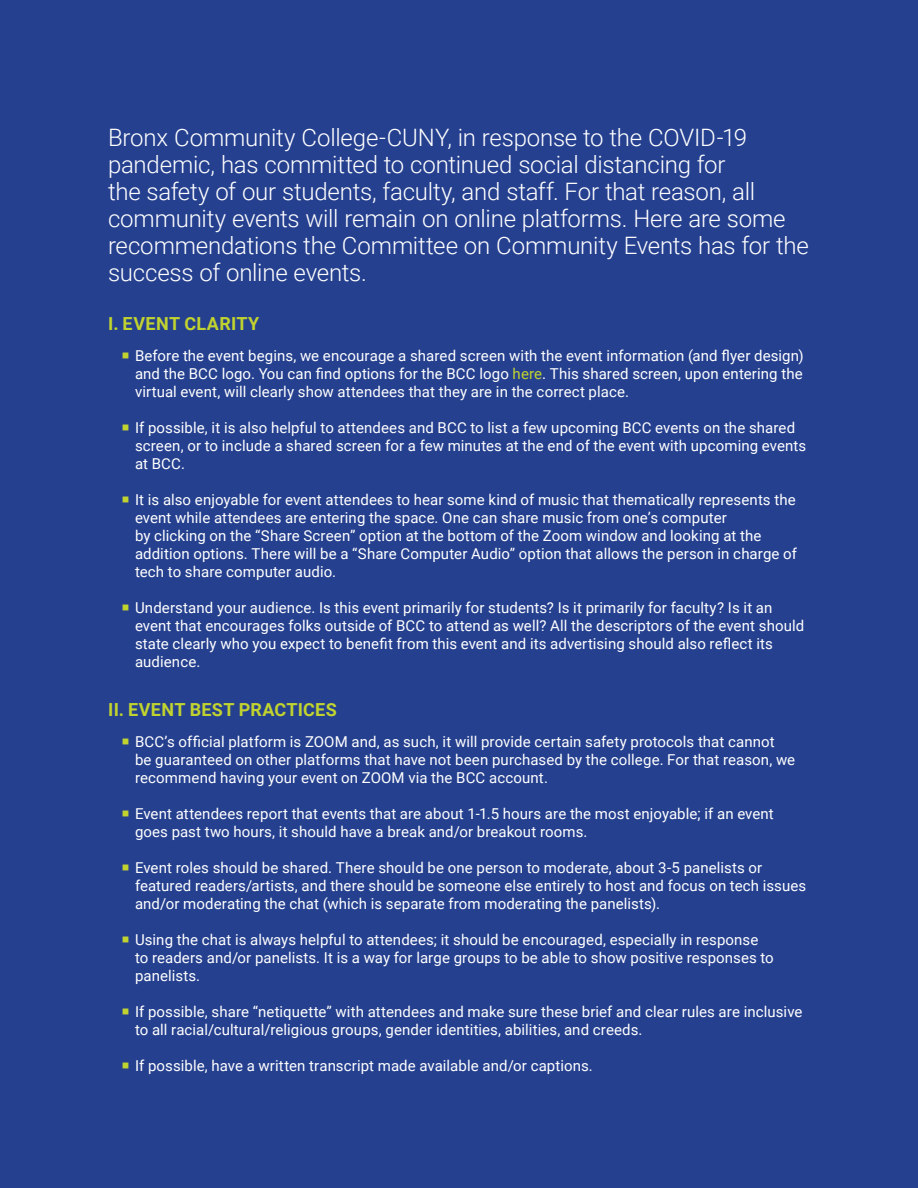
<style>
.page{position:relative;width:918px;height:1188px;background:#25408f}
.page>*{position:absolute;margin:0;border:0;box-sizing:border-box;transform-origin:0 0}
.t1{font:300 24px/27px "Roboto";letter-spacing:-.01em;color:#fff}
.t2{font:700 18px "Roboto";letter-spacing:.015em;color:#c1d32f}
.t3{font:15px/18px "Roboto";letter-spacing:.005em;color:#fff}
.s1{color:#c1d32f}
</style>
<div class="page">
<p class="t1" style="left:108px;top:123px;width:702px">Bronx Community College-CUNY, in response to the COVID-19 pandemic, has committed to continued social distancing for<br>the safety of our students, faculty, and staff. For that reason, all community events will remain on online platforms. Here are some recommendations the Committee on Community Events has for the success of online events.</p>
<p class="t2" style="left:108px;top:311px;width:153px">I. EVENT CLARITY</p>
<p class="t3" style="left:135px;top:346px;width:670px;text-align:justify;text-indent:-14px"><span class="s1">○</span> Before the event begins, we encourage a shared screen with the event information (and flyer design) and the BCC logo. You can find options for the BCC logo <span class="s1">here</span>. This shared screen, upon entering the virtual event, will clearly show attendees that they are in the correct place.</p>
<p class="t3" style="left:135px;top:418px;width:673px;text-indent:-14px"><span class="s1">○</span> If possible, it is also helpful to attendees and BCC to list a few upcoming BCC events on the shared screen, or to include a shared screen for a few minutes at the end of the event with upcoming events at BCC.</p>
<p class="t3" style="left:135px;top:490px;width:663px;text-indent:-14px"><span class="s1">○</span> It is also enjoyable for event attendees to hear some kind of music that thematically represents the event while attendees are entering the space. One can share music from one’s computer<br>by clicking on the “Share Screen” option at the bottom of the Zoom window and looking at the addition options. There will be a “Share Computer Audio” option that allows the person in charge of tech to share computer audio.</p>
<p class="t3" style="left:135px;top:598px;width:671px;text-indent:-14px"><span class="s1">○</span> Understand your audience. Is this event primarily for students? Is it primarily for faculty? Is it an event that encourages folks outside of BCC to attend as well? All the descriptors of the event should state clearly who you expect to benefit from this event and its advertising should also reflect its audience.</p>
<p class="t2" style="left:108px;top:697px;width:230px">II. EVENT BEST PRACTICES</p>
<p class="t3" style="left:135px;top:733px;width:662px;text-indent:-14px"><span class="s1">○</span> BCC’s official platform is ZOOM and, as such, it will provide certain safety protocols that cannot<br>be guaranteed on other platforms that have not been purchased by the college. For that reason, we recommend having your event on ZOOM via the BCC account.</p>
<p class="t3" style="left:135px;top:805px;width:640px;text-indent:-14px"><span class="s1">○</span> Event attendees report that events that are about 1-1.5 hours are the most enjoyable; if an event goes past two hours, it should have a break and/or breakout rooms.</p>
<p class="t3" style="left:135px;top:859px;width:673px;text-indent:-14px"><span class="s1">○</span> Event roles should be shared. There should be one person to moderate, about 3-5 panelists or featured readers/artists, and there should be someone else entirely to host and focus on tech issues and/or moderating the chat (which is separate from moderating the panelists).</p>
<p class="t3" style="left:135px;top:931px;width:640px;text-indent:-14px"><span class="s1">○</span> Using the chat is always helpful to attendees; it should be encouraged, especially in response to readers and/or panelists. It is a way for large groups to be able to show positive responses to panelists.</p>
<p class="t3" style="left:135px;top:1003px;width:669px;text-indent:-14px"><span class="s1">○</span> If possible, share “netiquette” with attendees and make sure these brief and clear rules are inclusive to all racial/cultural/religious groups, gender identities, abilities, and creeds.</p>
<p class="t3" style="left:122px;top:1057px;width:473px"><span class="s1">○</span> If possible, have a written transcript made available and/or captions.</p>
</div>
